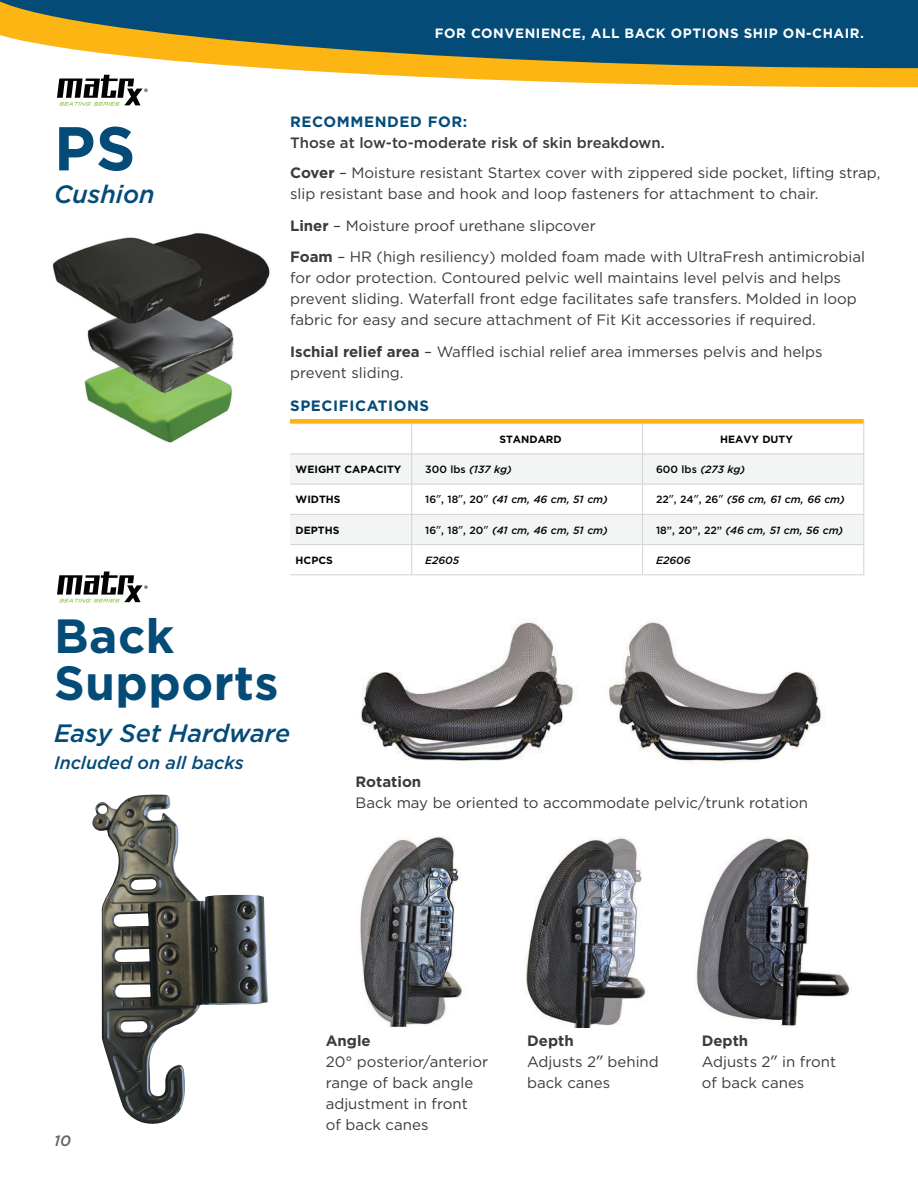
<style>
.page{position:relative;width:918px;height:1188px;background:#fff}
.page>*{position:absolute;margin:0;border:0;box-sizing:border-box;transform-origin:0 0}
.t1{font:700 61.8px "Gotham";color:#044b78}
.t2{font:700 48px/46.5px "Gotham";letter-spacing:.01em;color:#044b78}
.t3{font:italic 500 25.05px "Gotham";color:#044b78}
.t4{font:italic 500 18px "Gotham";color:#044b78}
.t5{font:15px/21px "Gotham";color:#3c3b3c}
.t6{font:500 15px "Gotham";color:#3c3b3c}
.t7{font:700 15px "Gotham";letter-spacing:.04em;color:#044b78}
.t8{font:italic 500 15px "Gotham";color:#636466}
.t9{font:700 13.5px "Gotham";letter-spacing:.04em;color:#fff}
.Table_Specs{font:italic 500 10.5px "Gotham";color:#020304}
.Table_Specs-2{font:700 10.5px "Gotham";color:#020304}
.s1{font-weight:700}
.s2{font-style:normal}
.s3{font-family:"Lucida Grande";font-weight:400;font-style:normal}
.s4{font-family:"Lucida Grande"}
</style>
<div class="page">
<svg style="left:0;top:0;width:918px;height:87px;background:#6a8070"></svg>
<svg style="left:57px;top:75px;width:91px;height:31px"></svg>
<svg style="left:57px;top:571px;width:91px;height:32px"></svg>
<div style="left:290px;top:419px;width:574px;height:5px;background:#fdb514"></div>
<svg style="left:290px;top:455px;width:574px;height:89px;fill:#f3f4f4"></svg>
<hr style="left:412px;top:545px;width:1px;height:30px;background:#d1d3d4">
<hr style="left:642px;top:545px;width:1px;height:30px;background:#d1d3d4">
<hr style="left:864px;top:545px;width:1px;height:30px;background:#d1d3d4">
<hr style="left:290px;top:575px;width:122px;height:1px;background:#d1d3d4">
<hr style="left:412px;top:575px;width:231px;height:1px;background:#d1d3d4">
<hr style="left:643px;top:575px;width:221px;height:1px;background:#d1d3d4">
<hr style="left:290px;top:423px;width:122px;height:1px;background:#d1d3d4">
<hr style="left:412px;top:423px;width:231px;height:1px;background:#d1d3d4">
<hr style="left:643px;top:423px;width:221px;height:1px;background:#d1d3d4">
<hr style="left:412px;top:424px;width:1px;height:30px;background:#d1d3d4">
<hr style="left:642px;top:424px;width:1px;height:30px;background:#d1d3d4">
<hr style="left:864px;top:424px;width:1px;height:30px;background:#d1d3d4">
<hr style="left:290px;top:454px;width:122px;height:1px;background:#d1d3d4">
<hr style="left:412px;top:454px;width:1px;height:30px;background:#d1d3d4">
<hr style="left:412px;top:454px;width:231px;height:1px;background:#d1d3d4">
<hr style="left:642px;top:454px;width:1px;height:30px;background:#d1d3d4">
<hr style="left:643px;top:454px;width:221px;height:1px;background:#d1d3d4">
<hr style="left:864px;top:454px;width:1px;height:30px;background:#d1d3d4">
<hr style="left:290px;top:484px;width:122px;height:1px;background:#d1d3d4">
<hr style="left:412px;top:484px;width:1px;height:30px;background:#d1d3d4">
<hr style="left:412px;top:484px;width:231px;height:1px;background:#d1d3d4">
<hr style="left:642px;top:484px;width:1px;height:30px;background:#d1d3d4">
<hr style="left:643px;top:484px;width:221px;height:1px;background:#d1d3d4">
<hr style="left:864px;top:484px;width:1px;height:30px;background:#d1d3d4">
<hr style="left:643px;top:514px;width:221px;height:1px;background:#d1d3d4">
<svg style="left:864px;top:515px;width:1px;height:29px"></svg>
<hr style="left:643px;top:544px;width:221px;height:1px;background:#d1d3d4">
<hr style="left:412px;top:514px;width:231px;height:1px;background:#d1d3d4">
<svg style="left:642px;top:515px;width:1px;height:29px"></svg>
<hr style="left:412px;top:544px;width:231px;height:1px;background:#d1d3d4">
<hr style="left:290px;top:514px;width:122px;height:1px;background:#d1d3d4">
<svg style="left:412px;top:515px;width:1px;height:29px"></svg>
<hr style="left:290px;top:544px;width:122px;height:1px;background:#d1d3d4">
<img style="left:52px;top:233px;width:218px;height:210px">
<img style="left:92px;top:794px;width:176px;height:330px">
<img style="left:361px;top:622px;width:214px;height:140px">
<img style="left:360px;top:837px;width:102px;height:191px">
<img style="left:524px;top:838px;width:122px;height:190px">
<img style="left:696px;top:838px;width:154px;height:188px">
<img style="left:608px;top:622px;width:214px;height:140px">
<h1 class="t9" style="left:435px;top:24px;width:431px">FOR CONVENIENCE, ALL BACK OPTIONS SHIP ON-CHAIR.</h1>
<p class="t1" style="left:54px;top:108px;width:83px">PS</p>
<p class="t3" style="left:54px;top:178px;width:102px">Cushion</p>
<h1 class="t7" style="left:290px;top:112px;width:179px">RECOMMENDED FOR:</h1>
<p class="t6" style="left:290px;top:133px;width:376px">Those at low-to-moderate risk of skin breakdown.</p>
<p class="t5" style="left:290px;top:162px;width:592px"><span class="s1">Cover</span> – Moisture resistant Startex cover with zippered side pocket, lifting strap,</p>
<p class="t5" style="left:290px;top:183px;width:530px">slip resistant base and hook and loop fasteners for attachment to chair.</p>
<p class="t5" style="left:290px;top:214px;width:307px"><span class="s1">Liner</span> – Moisture proof urethane slipcover</p>
<p class="t5" style="left:290px;top:246px;width:576px"><span class="s1">Foam</span> – HR (high resiliency) molded foam made with UltraFresh antimicrobial for odor protection. Contoured pelvic well maintains level pelvis and helps prevent sliding. Waterfall front edge facilitates safe transfers. Molded in loop fabric for easy and secure attachment of Fit Kit accessories if required.</p>
<p class="t5" style="left:290px;top:340px;width:534px"><span class="s1">Ischial relief area</span> – Waffled ischial relief area immerses pelvis and helps prevent sliding.</p>
<h1 class="t7" style="left:290px;top:396px;width:140px">SPECIFICATIONS</h1>
<p class="Table_Specs-2" style="left:499px;top:432px;width:64px">STANDARD</p>
<p class="Table_Specs-2" style="left:720px;top:432px;width:74px">HEAVY DUTY</p>
<p class="Table_Specs-2" style="left:296px;top:463px;width:107px">WEIGHT CAPACITY</p>
<p class="Table_Specs" style="left:425px;top:463px;width:88px"><span class="s2">300 lbs</span> (137 kg)</p>
<p class="Table_Specs" style="left:656px;top:463px;width:91px"><span class="s2">600 lbs</span> (273 kg)</p>
<p class="Table_Specs-2" style="left:296px;top:493px;width:47px">WIDTHS</p>
<p class="Table_Specs" style="left:425px;top:493px;width:184px"><span class="s2">16</span><span class="s3">ʺ</span><span class="s2">, 18</span><span class="s3">ʺ</span><span class="s2">, 20</span><span class="s3">ʺ</span> (41 cm, 46 cm, 51 cm)</p>
<p class="Table_Specs" style="left:656px;top:493px;width:190px"><span class="s2">22</span><span class="s3">ʺ</span><span class="s2">, 24</span><span class="s3">ʺ</span><span class="s2">, 26</span><span class="s3">ʺ</span> (56 cm, 61 cm, 66 cm)</p>
<p class="Table_Specs-2" style="left:296px;top:523px;width:45px">DEPTHS</p>
<p class="Table_Specs" style="left:425px;top:523px;width:184px"><span class="s2">16</span><span class="s3">ʺ</span><span class="s2">, 18</span><span class="s3">ʺ</span><span class="s2">, 20</span><span class="s3">ʺ</span> (41 cm, 46 cm, 51 cm)</p>
<p class="Table_Specs" style="left:656px;top:523px;width:189px"><span class="s2">18”, 20”, 22”</span> (46 cm, 51 cm, 56 cm)</p>
<p class="Table_Specs-2" style="left:296px;top:553px;width:39px">HCPCS</p>
<p class="Table_Specs" style="left:425px;top:553px;width:36px">E2605</p>
<p class="Table_Specs" style="left:656px;top:553px;width:36px">E2606</p>
<p class="t2" style="left:54px;top:613px;width:226px">Back<br>Supports</p>
<p class="t3" style="left:54px;top:717px;width:238px">Easy Set Hardware</p>
<p class="t4" style="left:54px;top:751px;width:191px">Included on all backs</p>
<p class="t5" style="left:356px;top:771px;width:454px"><span class="s1">Rotation<br></span>Back may be oriented to accommodate pelvic/trunk rotation</p>
<p class="t8" style="left:54px;top:1131px;width:18px">10</p>
<p class="t5" style="left:326px;top:1030px;width:164px"><span class="s1">Angle<br></span>20° posterior/anterior range of back angle adjustment in front<br>of back canes</p>
<p class="t5" style="left:527px;top:1030px;width:133px"><span class="s1">Depth<br></span>Adjusts 2<span class="s4">ʺ</span> behind</p>
<p class="t5" style="left:527px;top:1072px;width:85px">back canes</p>
<p class="t5" style="left:702px;top:1030px;width:136px"><span class="s1">Depth<br></span>Adjusts 2<span class="s4">ʺ</span> in front of back canes</p>
</div>
